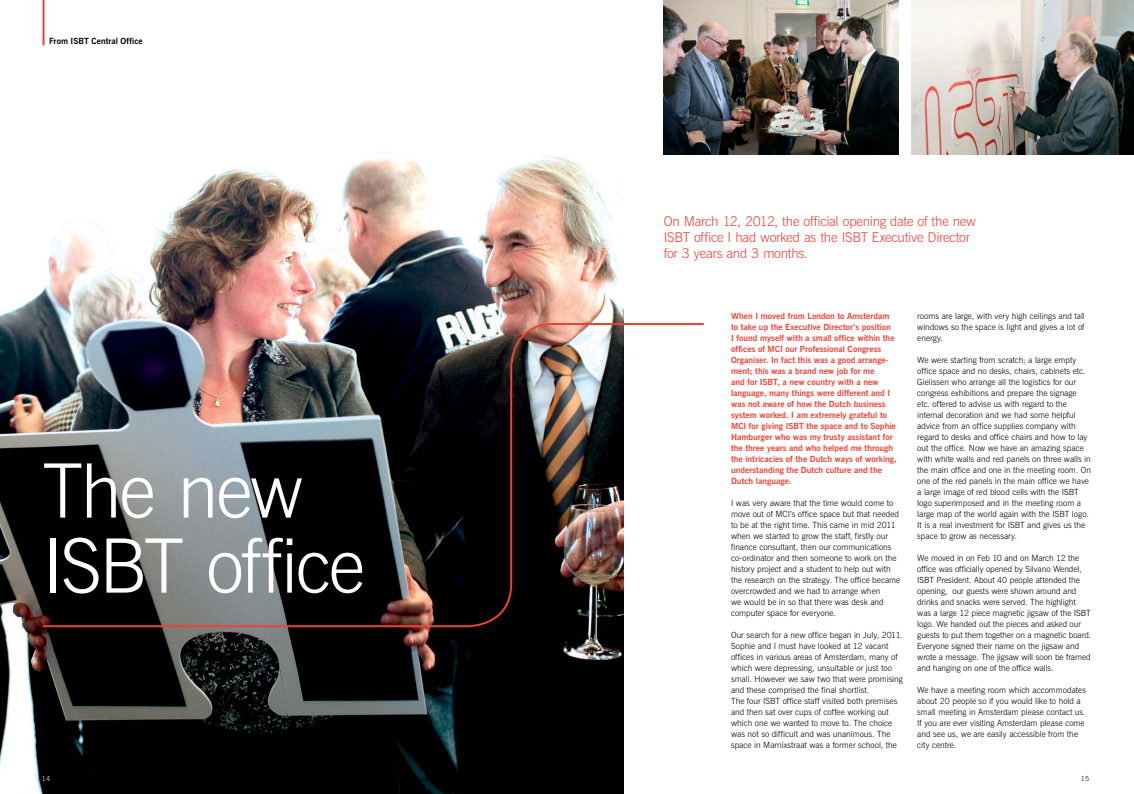
<style>
.page{position:relative;width:1134px;height:794px;background:#fff}
.page>*{position:absolute;margin:0;border:0;box-sizing:border-box;transform-origin:0 0}
.t1{font:300 75px/75px "News Gothic BT";letter-spacing:-.03em;color:#fff}
.t2{font:300 13.5px/16.2px "News Gothic BT";letter-spacing:-.015em;color:#ef4135}
.t3{font:300 8.5px/11px "News Gothic BT";color:#000}
.t4{font:700 8.5px/11px "News Gothic BT";letter-spacing:.005em;color:#ef4135}
.t5{font:700 8.5px "News Gothic BT";letter-spacing:.005em;color:#000}
.t6{font:300 7px "News Gothic BT";color:#fff}
.t7{font:300 7px "News Gothic BT";color:#000}
</style>
<div class="page">
<img style="left:0;top:0;width:624px;height:794px">
<hr style="left:43px;top:0;width:2px;height:45px;background:#ef4135">
<img style="left:41px;top:322px;width:663px;height:306px">
<img style="left:911px;top:0;width:223px;height:154px">
<img style="left:664px;top:0;width:234px;height:154px">
<p class="t5" style="left:49px;top:36px;width:95px">From ISBT Central Office</p>
<h1 class="t1" style="left:43px;top:453px;width:324px">The new<br>ISBT office</h1>
<h2 class="t2" style="left:664px;top:213px;width:314px">On March 12, 2012, the official opening date of the new<br>ISBT office I had worked as the ISBT Executive Director for 3 years and 3 months.</h2>
<p class="t4" style="left:731px;top:310px;width:167px">When I moved from London to Amsterdam to take up the Executive Director’s position<br>I found myself with a small office within the offices of MCI our Professional Congress Organiser. In fact this was a good arrange&shy;ment; this was a brand new job for me<br>and for ISBT, a new country with a new language, many things were different and I was not aware of how the Dutch business system worked. I am extremely grateful to MCI for giving ISBT the space and to Sophie Hamburger who was my trusty assistant for the three years and who helped me through the intricacies of the Dutch ways of working, understanding the Dutch culture and the Dutch language.</p>
<p class="t3" style="left:731px;top:497px;width:171px">I was very aware that the time would come to move out of MCI’s office space but that needed to be at the right time. This came in mid 2011 when we started to grow the staff, firstly our finance consultant, then our communications co-ordinator and then someone to work on the history project and a student to help out with the research on the strategy. The office became overcrowded and we had to arrange when<br>we would be in so that there was desk and computer space for everyone.</p>
<p class="t3" style="left:731px;top:629px;width:173px">Our search for a new office began in July, 2011.<br>Sophie and I must have looked at 12 vacant offices in various areas of Amsterdam, many of which were depressing, unsuitable or just too small. However we saw two that were promising and these comprised the final shortlist.<br>The four ISBT office staff visited both premises and then sat over cups of coffee working out which one we wanted to move to. The choice was not so difficult and was unanimous. The space in Marnixstraat was a former school, the</p>
<p class="t3" style="left:917px;top:310px;width:169px;text-align:justify">rooms are large, with very high ceilings and tall windows so the space is light and gives a lot of energy.</p>
<p class="t3" style="left:917px;top:354px;width:175px">We were starting from scratch; a large empty office space and no desks, chairs, cabinets etc.<br>Gielissen who arrange all the logistics for our congress exhibitions and prepare the signage etc. offered to advise us with regard to the internal decoration and we had some helpful advice from an office supplies company with regard to desks and office chairs and how to lay out the office. Now we have an amazing space with white walls and red panels on three walls in the main office and one in the meeting room. On one of the red panels in the main office we have a large image of red blood cells with the ISBT logo superimposed and in the meeting room a large map of the world again with the ISBT logo.<br>It is a real investment for ISBT and gives us the space to grow as necessary.</p>
<p class="t3" style="left:917px;top:552px;width:175px">We moved in on Feb 10 and on March 12 the office was officially opened by Silvano Wendel, ISBT President. About 40 people attended the opening, our guests were shown around and drinks and snacks were served. The highlight was a large 12 piece magnetic jigsaw of the ISBT logo. We handed out the pieces and asked our guests to put them together on a magnetic board.<br>Everyone signed their name on the jigsaw and wrote a message. The jigsaw will soon be framed and hanging on one of the office walls.</p>
<p class="t3" style="left:917px;top:684px;width:170px">We have a meeting room which accommodates about 20 people so if you would like to hold a small meeting in Amsterdam please contact us.<br>If you are ever visiting Amsterdam please come and see us, we are easily accessible from the city centre.</p>
<p class="t6" style="left:42px;top:774px;width:10px">14</p>
<p class="t7" style="left:1081px;top:774px;width:10px">15</p>
</div>
